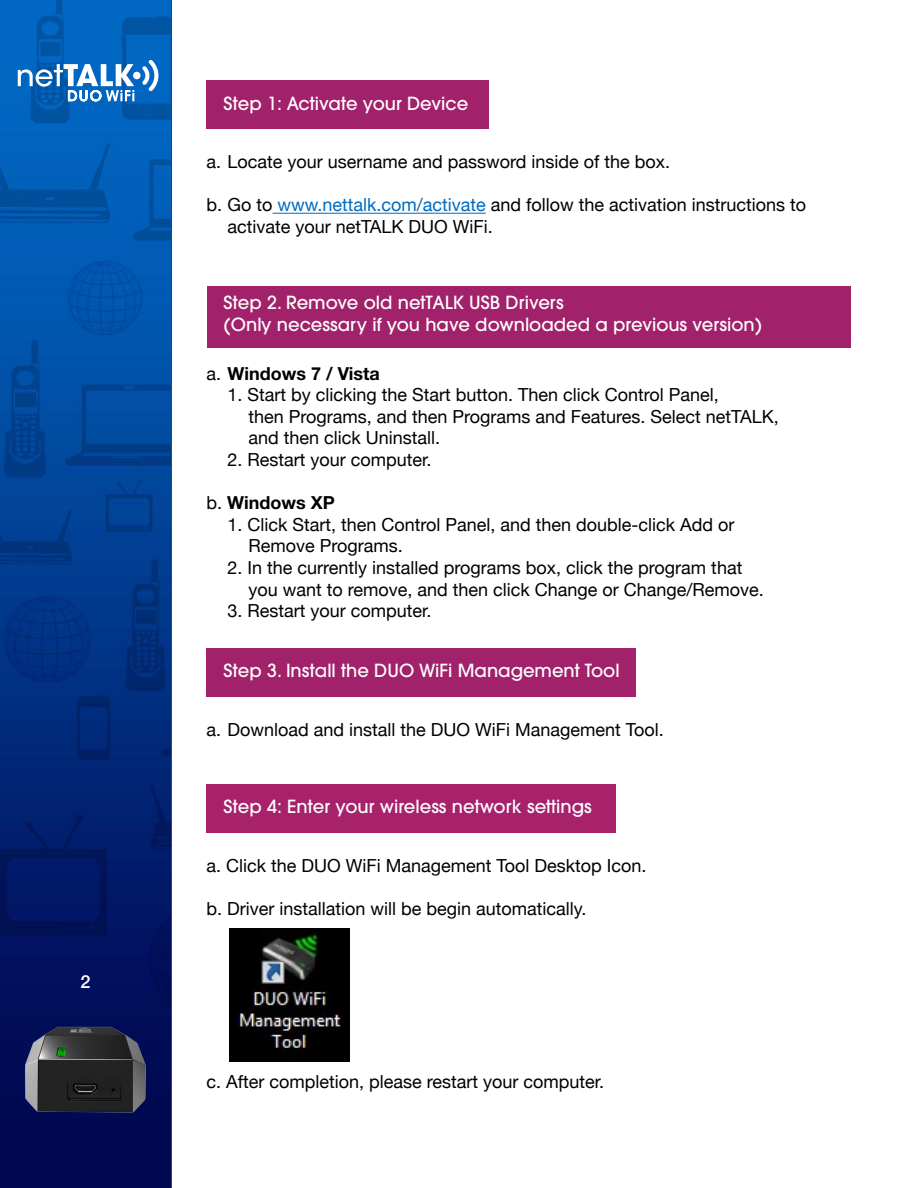
<style>
.page{position:relative;width:918px;height:1188px;background:#fff}
.page>*{position:absolute;margin:0;border:0;box-sizing:border-box;transform-origin:0 0}
.t1{font:18px/21.6px "Helvetica Neue";color:#000}
.t2{font:500 18px/21.6px "ITC Avant Garde Std";color:#fff}
.t3{font:700 18px "Helvetica Neue";color:#000}
.t4{font:500 18px "Helvetica Neue";color:#fff}
.s1{color:#006abf}
.s2{font-weight:400}
</style>
<div class="page">
<img style="left:0;top:0;width:171px;height:1188px">
<svg style="left:18px;top:60px;width:143px;height:41px"></svg>
<img style="left:0;top:989px;width:172px;height:145px">
<div style="left:207px;top:81px;width:282px;height:48px;background:#a2216b"></div>
<div style="left:207px;top:286px;width:643px;height:61px;background:#a2216b"></div>
<div style="left:207px;top:648px;width:429px;height:48px;background:#a2216b"></div>
<hr style="left:273px;top:213px;width:213px;height:1px;background:#006abf">
<div style="left:207px;top:784px;width:409px;height:48px;background:#a7216b"></div>
<img style="left:230px;top:929px;width:120px;height:133px">
<p class="t4" style="left:80px;top:971px;width:12px">2</p>
<p class="t2" style="left:224px;top:92px;width:246px">Step 1: Activate your Device</p>
<p class="t1" style="left:207px;top:151px;width:465px">a. Locate your username and password inside of the box.</p>
<p class="t1" style="left:228px;top:194px;width:580px;text-indent:-21px">b. Go to <span class="s1">www.nettalk.com/activate</span> and follow the activation instructions to activate your netTALK DUO WiFi.</p>
<p class="t2" style="left:224px;top:292px;width:540px">Step 2. Remove old netTALK USB Drivers<br>(Only necessary if you have downloaded a previous version)</p>
<p class="t3" style="left:207px;top:362px;width:175px"><span class="s2">a.</span> Windows 7 / Vista</p>
<p class="t1" style="left:249px;top:384px;width:532px;text-indent:-21px">1. Start by clicking the Start button. Then click Control Panel,<br>then Programs, and then Programs and Features. Select netTALK, and then click Uninstall.</p>
<p class="t1" style="left:228px;top:449px;width:206px">2. Restart your computer.</p>
<p class="t3" style="left:207px;top:492px;width:130px"><span class="s2">b.</span> Windows XP</p>
<p class="t1" style="left:249px;top:513px;width:488px;text-indent:-21px">1. Click Start, then Control Panel, and then double-click Add or<br>Remove Programs.</p>
<p class="t1" style="left:249px;top:557px;width:517px;text-indent:-21px">2. In the currently installed programs box, click the program that you want to remove, and then click Change or Change/Remove.</p>
<p class="t1" style="left:228px;top:600px;width:206px">3. Restart your computer.</p>
<p class="t2" style="left:224px;top:660px;width:398px">Step 3. Install the DUO WiFi Management Tool</p>
<p class="t1" style="left:207px;top:718px;width:459px">a. Download and install the DUO WiFi Management Tool.</p>
<p class="t2" style="left:224px;top:796px;width:370px">Step 4: Enter your wireless network settings</p>
<p class="t1" style="left:207px;top:854px;width:442px">a. Click the DUO WiFi Management Tool Desktop Icon.</p>
<p class="t1" style="left:207px;top:898px;width:382px">b. Driver installation will be begin automatically.</p>
<p class="t1" style="left:207px;top:1070px;width:399px">c. After completion, please restart your computer.</p>
</div>
